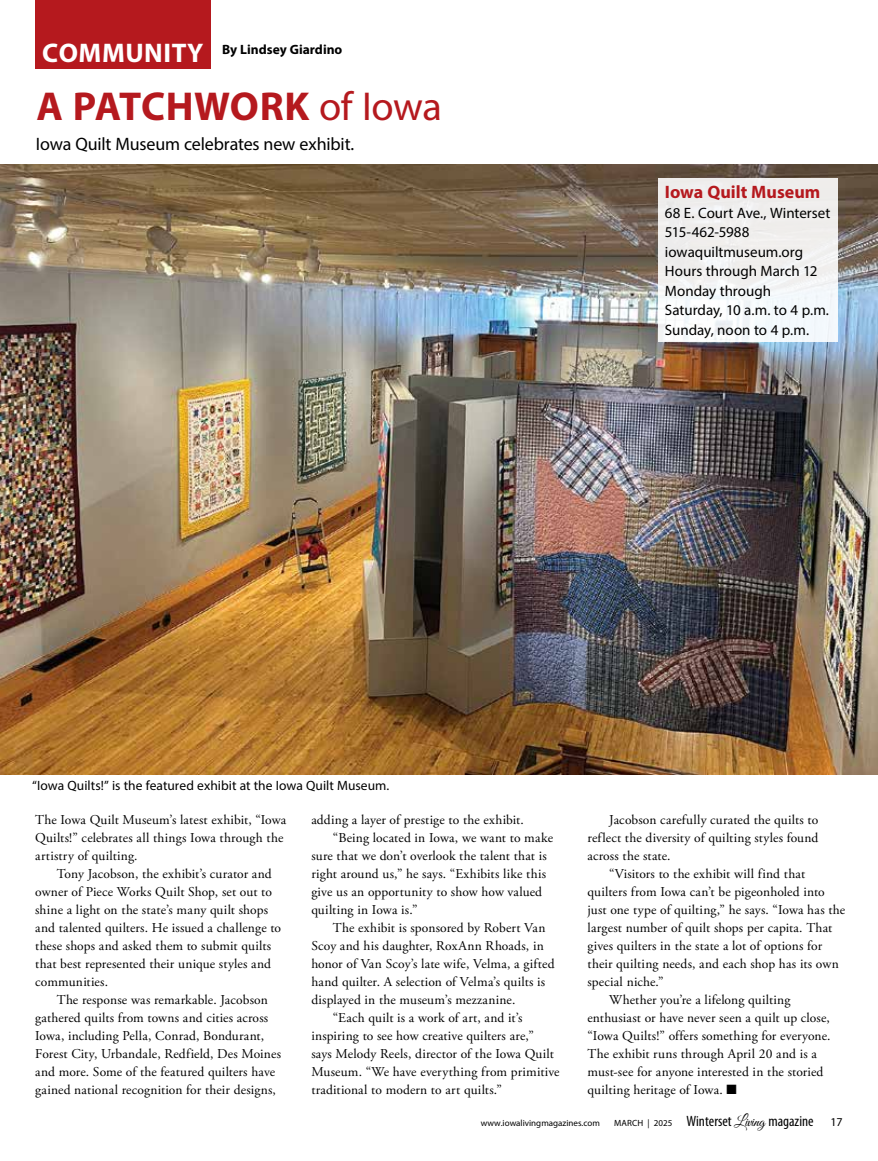
<style>
.page{position:relative;width:878px;height:1161px;background:#fff}
.page>*{position:absolute;margin:0;border:0;box-sizing:border-box;transform-origin:0 0}
.t1{font:700 40.5px "Myriad Pro";letter-spacing:.005em;color:#b5191e}
.t2{font:700 27px "Myriad Pro";letter-spacing:.02em;color:#fff}
.t3{font:18px "Myriad Pro";letter-spacing:-.01em;color:#000}
.t4{font:700 18px "Myriad Pro";color:#b5191e}
.t5{font:15px/19.5px "Myriad Pro";color:#000}
.t6{font:13.5px/18px "Adobe Garamond Pro";letter-spacing:.01em;color:#000}
.t7{font:13.5px "Myriad Pro";letter-spacing:.005em;color:#000}
.t8{font:700 13.5px "Myriad Pro";color:#000}
.t9{font:12px "Myriad Pro";color:#000}
.t10{font:9px "Myriad Pro";color:#000}
.s1{font-weight:400}
.s2{font-stretch:condensed;font-size:15px}
.s3{font-family:"Great Vibes";font-size:15px}
</style>
<div class="page">
<div style="left:35px;top:0;width:175px;height:69px;background:#b5191e"></div>
<img style="left:0;top:164px;width:878px;height:611px">
<div style="left:658px;top:178px;width:179px;height:164px;background:linear-gradient(to right,#f3f3f2,#f1f2f3)"></div>
<h2 class="t2" style="left:42px;top:35px;width:163px">COMMUNITY</h2>
<p class="t8" style="left:222px;top:41px;width:122px">By Lindsey Giardino</p>
<h1 class="t1" style="left:36px;top:80px;width:407px">A PATCHWORK <span class="s1">of Iowa</span></h1>
<h3 class="t3" style="left:36px;top:133px;width:320px">Iowa Quilt Museum celebrates new exhibit.</h3>
<h3 class="t4" style="left:665px;top:181px;width:157px">Iowa Quilt Museum</h3>
<p class="t5" style="left:665px;top:203px;width:167px">68 E. Court Ave., Winterset<br>515-462-5988 iowaquiltmuseum.org<br>Hours through March 12<br>Monday through<br>Saturday, 10 a.m. to 4 p.m.<br>Sunday, noon to 4 p.m.</p>
<p class="t7" style="left:32px;top:777px;width:359px">“Iowa Quilts!” is the featured exhibit at the Iowa Quilt Museum.</p>
<p class="t6" style="left:35px;top:811px;width:253px">The Iowa Quilt Museum’s latest exhibit, “Iowa<br>Quilts!” celebrates all things Iowa through the artistry of quilting.</p>
<p class="t6" style="left:35px;top:865px;width:247px;text-indent:22px">Tony Jacobson, the exhibit’s curator and owner of Piece Works Quilt Shop, set out to shine a light on the state’s many quilt shops and talented quilters. He issued a challenge to these shops and asked them to submit quilts that best represented their unique styles and communities.</p>
<p class="t6" style="left:35px;top:991px;width:247px;text-indent:22px">The response was remarkable. Jacobson gathered quilts from towns and cities across Iowa, including Pella, Conrad, Bondurant, Forest City, Urbandale, Redfield, Des Moines and more. Some of the featured quilters have gained national recognition for their designs,</p>
<p class="t6" style="left:311px;top:811px;width:214px">adding a layer of prestige to the exhibit.</p>
<p class="t6" style="left:333px;top:829px;width:222px">“Being located in Iowa, we want to make</p>
<p class="t6" style="left:311px;top:847px;width:237px">sure that we don’t overlook the talent that is</p>
<p class="t6" style="left:311px;top:865px;width:236px">right around us,” he says. “Exhibits like this</p>
<p class="t6" style="left:311px;top:883px;width:232px">give us an opportunity to show how valued</p>
<p class="t6" style="left:311px;top:901px;width:108px">quilting in Iowa is.”</p>
<p class="t6" style="left:333px;top:919px;width:214px">The exhibit is sponsored by Robert Van</p>
<p class="t6" style="left:311px;top:937px;width:234px">Scoy and his daughter, RoxAnn Rhoads, in</p>
<p class="t6" style="left:311px;top:955px;width:245px">honor of Van Scoy’s late wife, Velma, a gifted</p>
<p class="t6" style="left:311px;top:973px;width:235px">hand quilter. A selection of Velma’s quilts is</p>
<p class="t6" style="left:311px;top:991px;width:205px">displayed in the museum’s mezzanine.</p>
<p class="t6" style="left:333px;top:1009px;width:191px">“Each quilt is a work of art, and it’s</p>
<p class="t6" style="left:311px;top:1027px;width:224px">inspiring to see how creative quilters are,”</p>
<p class="t6" style="left:311px;top:1045px;width:244px">says Melody Reels, director of the Iowa Quilt</p>
<p class="t6" style="left:311px;top:1063px;width:250px">Museum. “We have everything from primitive</p>
<p class="t6" style="left:311px;top:1081px;width:192px">traditional to modern to art quilts.”</p>
<p class="t6" style="left:587px;top:811px;width:232px;text-align:justify;text-indent:22px">Jacobson carefully curated the quilts to reflect the diversity of quilting styles found across the state.</p>
<p class="t6" style="left:609px;top:865px;width:197px">“Visitors to the exhibit will find that</p>
<p class="t6" style="left:587px;top:883px;width:239px">quilters from Iowa can’t be pigeonholed into</p>
<p class="t6" style="left:587px;top:901px;width:259px">just one type of quilting,” he says. “Iowa has the</p>
<p class="t6" style="left:587px;top:919px;width:246px">largest number of quilt shops per capita. That</p>
<p class="t6" style="left:587px;top:937px;width:236px">gives quilters in the state a lot of options for</p>
<p class="t6" style="left:587px;top:955px;width:253px">their quilting needs, and each shop has its own</p>
<p class="t6" style="left:587px;top:973px;width:78px">special niche.”</p>
<p class="t6" style="left:609px;top:991px;width:183px">Whether you’re a lifelong quilting</p>
<p class="t6" style="left:587px;top:1009px;width:244px">enthusiast or have never seen a quilt up close,</p>
<p class="t6" style="left:587px;top:1027px;width:244px">“Iowa Quilts!” offers something for everyone.</p>
<p class="t6" style="left:587px;top:1045px;width:231px">The exhibit runs through April 20 and is a</p>
<p class="t6" style="left:587px;top:1063px;width:237px">must-see for anyone interested in the storied</p>
<p class="t6" style="left:587px;top:1081px;width:151px">quilting heritage of Iowa. ■</p>
<p class="t10" style="left:481px;top:1118px;width:334px">www.iowalivingmagazines.com MARCH | 2025 <span class="s2">Winterset</span> <span class="s3">Living</span> <span class="s2">magazine</span></p>
<p class="t9" style="left:830px;top:1115px;width:14px">17</p>
</div>
